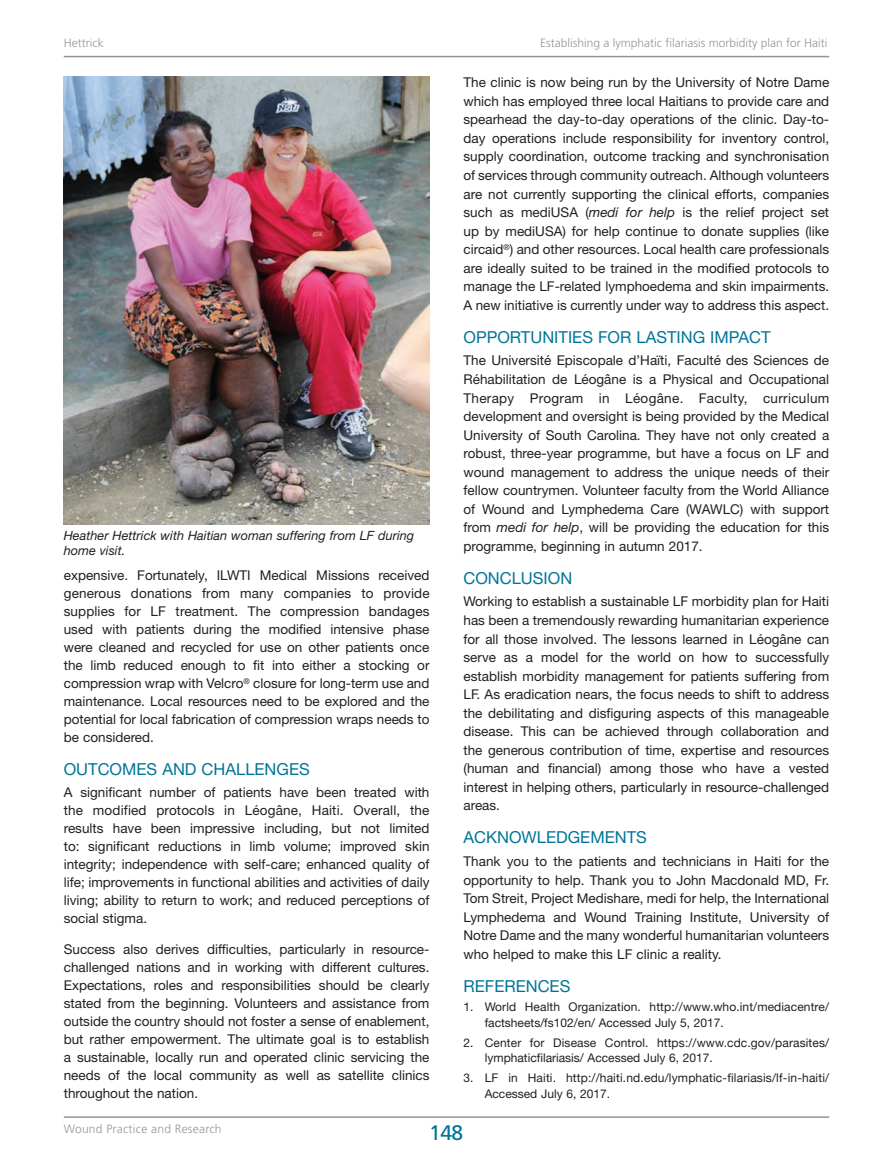
<style>
.page{position:relative;width:893px;height:1170px;background:#fff}
.page>*{position:absolute;margin:0;border:0;box-sizing:border-box;transform-origin:0 0}
.t1{font:21px "Frutiger";color:#007598}
.WPR_Heading{font:16.5px "Helvetica Neue";color:#007598}
.WP_R_Galley{font:13.5px/18.6px "Helvetica Neue";color:#231f20;text-align:justify}
.WPR_Caption{font:italic 12.75px/15.3px "Helvetica Neue";color:#231f20}
.WPR_References{font:12px/15.6px "Helvetica Neue";letter-spacing:.01em;color:#231f20}
.WPR_References-2{font:12px/15.6px "Helvetica Neue";letter-spacing:.01em;color:#231f20}
.t2{font:300 12px "Frutiger";color:#939598}
.t3{font:300 12px "Frutiger";letter-spacing:.02em;color:#939598}
.s1{font-style:italic}
.s2{font-style:inherit}
</style>
<div class="page">
<hr style="left:64px;top:1116px;width:765px;height:1px;background:#939598">
<hr style="left:64px;top:56px;width:765px;height:1px;background:#939598">
<img style="left:64px;top:77px;width:365px;height:447px">
<p class="t2" style="left:64px;top:36px;width:41px">Hettrick</p>
<p class="t2" style="left:540px;top:36px;width:289px">Establishing a lymphatic filariasis morbidity plan for Haiti</p>
<p class="WPR_Caption" style="left:64px;top:527px;width:352px">Heather Hettrick with Haitian woman suffering from LF during home visit.</p>
<p class="WP_R_Galley" style="left:64px;top:566px;width:367px;line-height:18px">expensive. Fortunately, ILWTI Medical Missions received generous donations from many companies to provide supplies for LF treatment. The compression bandages used with patients during the modified intensive phase were cleaned and recycled for use on other patients once the limb reduced enough to fit into either a stocking or compression wrap with Velcro<sup>®</sup> closure for long-term use and maintenance. Local resources need to be explored and the potential for local fabrication of compression wraps needs to be considered.</p>
<p class="WPR_Heading" style="left:64px;top:758px;width:247px">OUTCOMES AND CHALLENGES</p>
<p class="WP_R_Galley" style="left:64px;top:782px;width:367px;line-height:18px">A significant number of patients have been treated with the modified protocols in Léogâne, Haiti. Overall, the results have been impressive including, but not limited to: significant reductions in limb volume; improved skin integrity; independence with self-care; enhanced quality of life; improvements in functional abilities and activities of daily living; ability to return to work; and reduced perceptions of social stigma.</p>
<p class="WP_R_Galley" style="left:64px;top:939px;width:367px;line-height:18px">Success also derives difficulties, particularly in resource&shy;challenged nations and in working with different cultures.<br>Expectations, roles and responsibilities should be clearly stated from the beginning. Volunteers and assistance from outside the country should not foster a sense of enablement, but rather empowerment. The ultimate goal is to establish a sustainable, locally run and operated clinic servicing the needs of the local community as well as satellite clinics throughout the nation.</p>
<p class="WP_R_Galley" style="left:463px;top:73px;width:367px">The clinic is now being run by the University of Notre Dame which has employed three local Haitians to provide care and spearhead the day-to-day operations of the clinic. Day-to&shy;day operations include responsibility for inventory control, supply coordination, outcome tracking and synchronisation of services through community outreach. Although volunteers are not currently supporting the clinical efforts, companies such as mediUSA (<span class="s1">medi for help</span> is the relief project set up by mediUSA) for help continue to donate supplies (like circaid<sup>®</sup>) and other resources. Local health care professionals are ideally suited to be trained in the modified protocols to manage the LF-related lymphoedema and skin impairments.<br>A new initiative is currently under way to address this aspect.</p>
<p class="WPR_Heading" style="left:463px;top:327px;width:308px">OPPORTUNITIES FOR LASTING IMPACT</p>
<p class="WP_R_Galley" style="left:463px;top:351px;width:367px">The Université Episcopale d’Haïti, Faculté des Sciences de Réhabilitation de Léogâne is a Physical and Occupational Therapy Program in Léogâne. Faculty, curriculum development and oversight is being provided by the Medical University of South Carolina. They have not only created a robust, three-year programme, but have a focus on LF and wound management to address the unique needs of their fellow countrymen. Volunteer faculty from the World Alliance of Wound and Lymphedema Care (WAWLC) with support from <span class="s1">medi for help</span>, will be providing the education for this programme, beginning in autumn 2017.</p>
<p class="WPR_Heading" style="left:463px;top:568px;width:110px">CONCLUSION</p>
<p class="WP_R_Galley" style="left:463px;top:592px;width:367px">Working to establish a sustainable LF morbidity plan for Haiti has been a tremendously rewarding humanitarian experience for all those involved. The lessons learned in Léogâne can serve as a model for the world on how to successfully establish morbidity management for patients suffering from LF. As eradication nears, the focus needs to shift to address the debilitating and disfiguring aspects of this manageable disease. This can be achieved through collaboration and the generous contribution of time, expertise and resources (human and financial) among those who have a vested interest in helping others, particularly in resource-challenged areas.</p>
<p class="WPR_Heading" style="left:463px;top:827px;width:185px">ACKNOWLEDGEMENTS</p>
<p class="WP_R_Galley" style="left:463px;top:851px;width:367px">Thank you to the patients and technicians in Haiti for the opportunity to help. Thank you to John Macdonald MD, Fr.<br>Tom Streit, Project Medishare, medi for help, the International Lymphedema and Wound Training Institute, University of Notre Dame and the many wonderful humanitarian volunteers who helped to make this LF clinic a reality.</p>
<p class="WPR_Heading" style="left:463px;top:975px;width:108px">REFERENCES</p>
<p class="WPR_References-2" style="left:485px;top:999px;width:346px;text-indent:-21px">1. World Health Organization. http://www.who.int/mediacentre/ factsheets/fs102/en/ Accessed July 5, 2017.</p>
<p class="WPR_References" style="left:485px;top:1035px;width:346px;text-indent:-21px"><span class="s2">2. Center for Disease Control.</span> https://www.cdc.gov/parasites/ lymphaticfilariasis/ <span class="s2">Accessed July 6, 2017.</span></p>
<p class="WPR_References" style="left:485px;top:1070px;width:346px;text-indent:-21px"><span class="s2">3. LF in Haiti.</span> http://haiti.nd.edu/lymphatic-filariasis/lf-in-haiti/<br><span class="s2">Accessed July 6, 2017.</span></p>
<p class="t3" style="left:64px;top:1122px;width:159px">Wound Practice and Research</p>
<h1 class="t1" style="left:429px;top:1120px;width:36px">148</h1>
</div>
